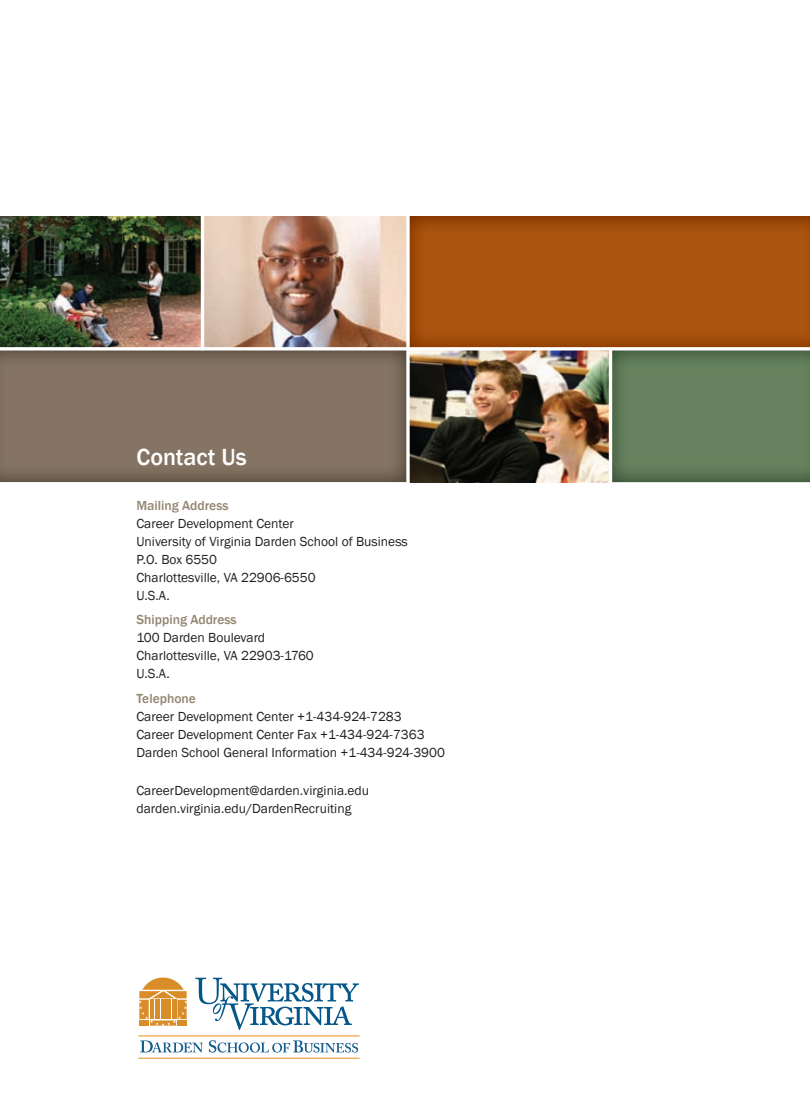
<style>
.page{position:relative;width:810px;height:1107px;background:#fff}
.page>*{position:absolute;margin:0;border:0;box-sizing:border-box;transform-origin:0 0}
.t1{font:500 24px "Franklin Gothic";color:#fff}
.t2{font:13.5px/18px "Franklin Gothic";color:#231f20}
.t3{font:500 13.5px "Franklin Gothic";color:#938671}
</style>
<div class="page">
<img style="left:0;top:216px;width:810px;height:266px">
<img style="left:410px;top:351px;width:199px;height:131px">
<img style="left:0;top:216px;width:201px;height:131px">
<img style="left:204px;top:216px;width:202px;height:131px">
<svg style="left:0;top:347px;width:810px;height:4px"></svg>
<hr style="left:201px;top:204px;width:3px;height:146px;background:#fff">
<svg style="left:406px;top:216px;width:4px;height:267px"></svg>
<hr style="left:609px;top:348px;width:3px;height:137px;background:#fff">
<svg style="left:139px;top:978px;width:48px;height:48px"></svg>
<svg style="left:195px;top:978px;width:164px;height:52px"></svg>
<hr style="left:138px;top:1035px;width:222px;height:1px;background:#e58e19">
<hr style="left:138px;top:1058px;width:222px;height:1px;background:#e58e19">
<svg style="left:140px;top:1040px;width:63px;height:13px"></svg>
<svg style="left:209px;top:1040px;width:149px;height:13px"></svg>
<h1 class="t1" style="left:136px;top:442px;width:112px">Contact Us</h1>
<p class="t3" style="left:136px;top:497px;width:94px">Mailing Address</p>
<p class="t2" style="left:136px;top:515px;width:273px">Career Development Center<br>University of Virginia Darden School of Business<br>P.O. Box 6550<br>Charlottesville, VA 22906-6550<br>U.S.A.</p>
<p class="t3" style="left:136px;top:612px;width:102px">Shipping Address</p>
<p class="t2" style="left:136px;top:629px;width:179px">100 Darden Boulevard<br>Charlottesville, VA 22903-1760<br>U.S.A.</p>
<p class="t3" style="left:136px;top:690px;width:61px">Telephone</p>
<p class="t2" style="left:136px;top:708px;width:310px">Career Development Center +1-434-924-7283<br>Career Development Center Fax +1-434-924-7363<br>Darden School General Information +1-434-924-3900</p>
<p class="t2" style="left:136px;top:782px;width:234px">CareerDevelopment@darden.virginia.edu darden.virginia.edu/DardenRecruiting</p>
</div>
